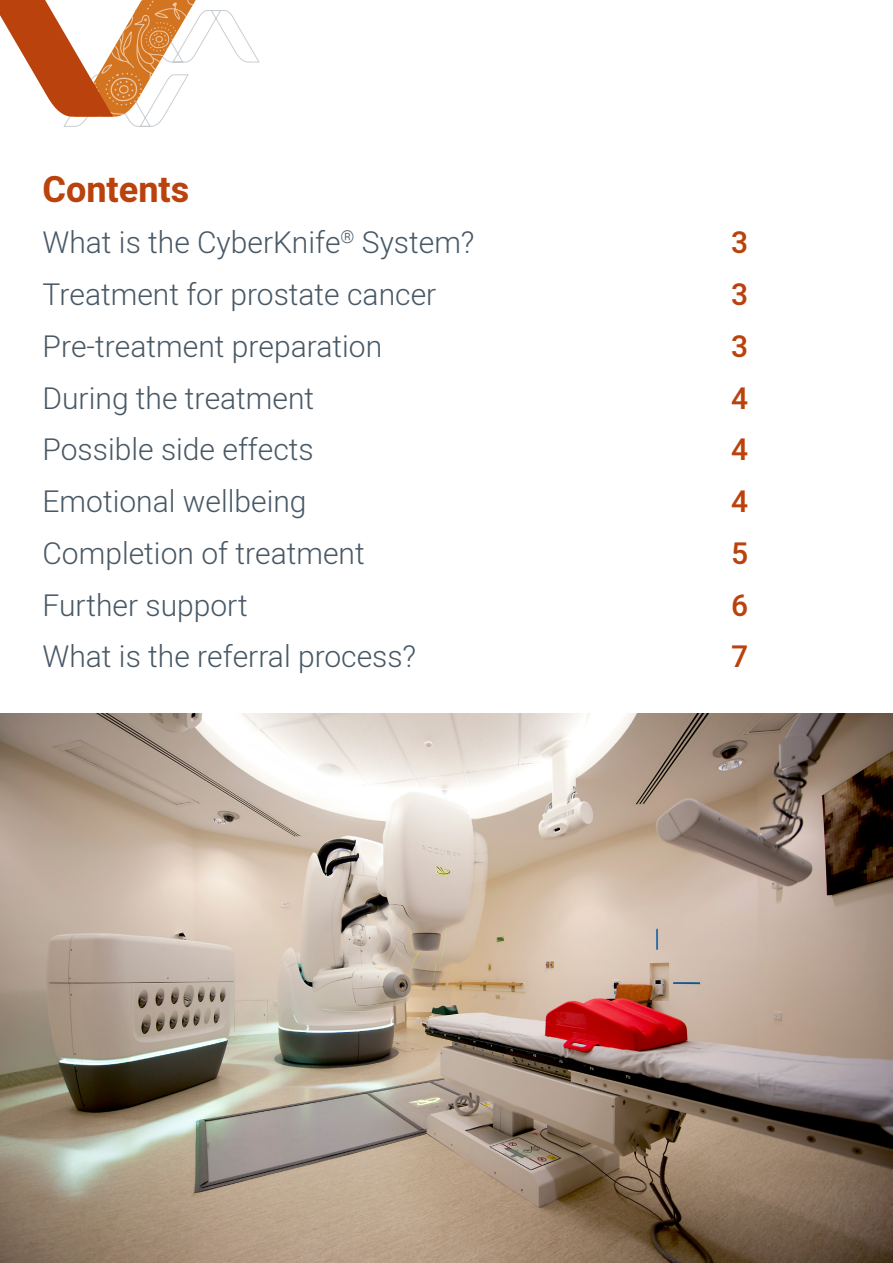
<style>
.page{position:relative;width:893px;height:1263px;background:#fff}
.page>*{position:absolute;margin:0;border:0;box-sizing:border-box;transform-origin:0 0}
.t1{font:700 36px "Heebo";color:#ba420d}
.t2{font:300 30px "Heebo";color:#485865}
.t3{font:500 30px "Heebo";color:#ba420d}
</style>
<div class="page">
<svg style="left:0;top:0;width:260px;height:127px"></svg>
<img style="left:0;top:713px;width:893px;height:550px">
<p class="t1" style="left:43px;top:164px;width:148px">Contents</p>
<p class="t2" style="left:43px;top:222px;width:434px">What is the CyberKnife<sup>®</sup> System?</p>
<p class="t3" style="left:731px;top:222px;width:19px">3</p>
<p class="t2" style="left:43px;top:274px;width:395px">Treatment for prostate cancer</p>
<p class="t3" style="left:731px;top:274px;width:19px">3</p>
<p class="t2" style="left:43px;top:325px;width:341px">Pre-treatment preparation</p>
<p class="t3" style="left:731px;top:325px;width:19px">3</p>
<p class="t2" style="left:43px;top:377px;width:273px">During the treatment</p>
<p class="t3" style="left:731px;top:377px;width:19px">4</p>
<p class="t2" style="left:43px;top:429px;width:273px">Possible side effects</p>
<p class="t3" style="left:731px;top:429px;width:19px">4</p>
<p class="t2" style="left:43px;top:481px;width:266px">Emotional wellbeing</p>
<p class="t3" style="left:731px;top:481px;width:19px">4</p>
<p class="t2" style="left:43px;top:532px;width:324px">Completion of treatment</p>
<p class="t3" style="left:731px;top:532px;width:19px">5</p>
<p class="t2" style="left:43px;top:584px;width:207px">Further support</p>
<p class="t3" style="left:731px;top:584px;width:19px">6</p>
<p class="t2" style="left:43px;top:636px;width:375px">What is the referral process?</p>
<p class="t3" style="left:731px;top:636px;width:19px">7</p>
</div>
